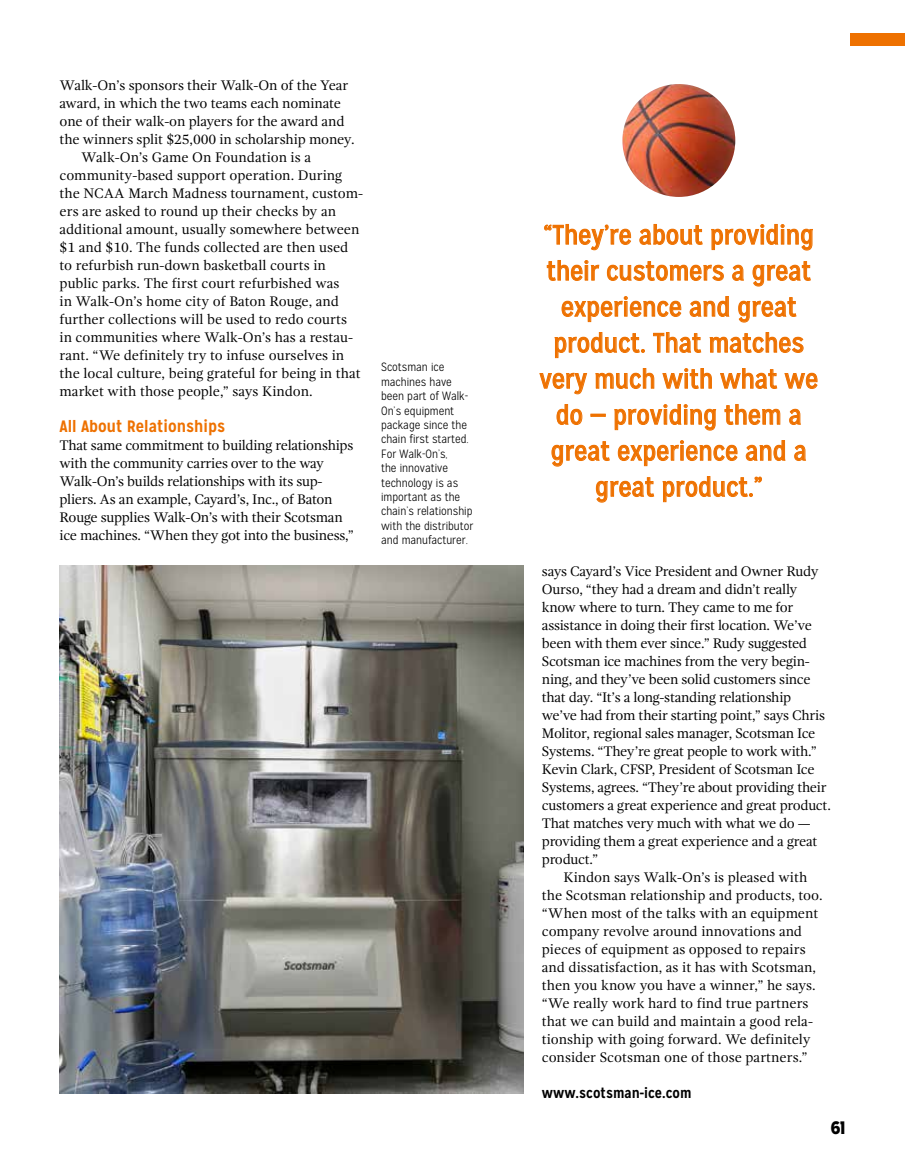
<style>
.page{position:relative;width:905px;height:1175px;background:#fff}
.page>*{position:absolute;margin:0;border:0;box-sizing:border-box;transform-origin:0 0}
.t1{font:27px/36px "Mission Gothic";color:#ee7100;text-align:center}
.t2{font:900 18px "Mission Gothic";color:#000}
.t3{font:700 16.5px "Mission Gothic";color:#ee7100}
.t4{font:14.25px/18px "Gandhi Serif";letter-spacing:-.02em;color:#000}
.t5{font:14.25px "Gandhi Serif";color:#000}
.t6{font:700 14.25px "Mission Gothic";color:#000}
.t7{font:300 12px/14.4px "Mission Gothic";color:#000}
</style>
<div class="page">
<div style="left:850px;top:33px;width:54px;height:13px;background:#ee7100"></div>
<img style="left:60px;top:565px;width:464px;height:528px">
<svg style="left:544px;top:224px;width:87px;height:26px"></svg>
<svg style="left:639px;top:224px;width:64px;height:21px"></svg>
<svg style="left:711px;top:224px;width:102px;height:27px"></svg>
<svg style="left:546px;top:260px;width:53px;height:21px"></svg>
<svg style="left:606px;top:261px;width:118px;height:20px"></svg>
<svg style="left:732px;top:264px;width:12px;height:17px"></svg>
<svg style="left:752px;top:261px;width:59px;height:26px"></svg>
<svg style="left:561px;top:296px;width:120px;height:26px"></svg>
<svg style="left:689px;top:296px;width:40px;height:21px"></svg>
<svg style="left:738px;top:297px;width:58px;height:26px"></svg>
<svg style="left:554px;top:332px;width:90px;height:26px"></svg>
<svg style="left:653px;top:332px;width:48px;height:21px"></svg>
<svg style="left:709px;top:332px;width:94px;height:21px"></svg>
<svg style="left:539px;top:372px;width:48px;height:22px"></svg>
<svg style="left:595px;top:368px;width:59px;height:21px"></svg>
<svg style="left:662px;top:368px;width:50px;height:21px"></svg>
<svg style="left:720px;top:368px;width:57px;height:21px"></svg>
<svg style="left:784px;top:372px;width:33px;height:17px"></svg>
<svg style="left:556px;top:404px;width:26px;height:21px"></svg>
<svg style="left:591px;top:414px;width:14px;height:2px"></svg>
<svg style="left:614px;top:404px;width:102px;height:27px"></svg>
<svg style="left:724px;top:404px;width:56px;height:21px"></svg>
<svg style="left:789px;top:408px;width:12px;height:17px"></svg>
<svg style="left:551px;top:441px;width:59px;height:26px"></svg>
<svg style="left:617px;top:440px;width:120px;height:26px"></svg>
<svg style="left:745px;top:440px;width:40px;height:21px"></svg>
<svg style="left:794px;top:444px;width:12px;height:17px"></svg>
<svg style="left:595px;top:477px;width:59px;height:26px"></svg>
<svg style="left:662px;top:476px;width:100px;height:26px"></svg>
<img style="left:622px;top:84px;width:113px;height:113px;border-radius:56px">
<p class="t4" style="left:60px;top:76px;width:290px">Walk-On’s sponsors their Walk-On of the Year</p>
<p class="t4" style="left:60px;top:94px;width:283px">award, in which the two teams each nominate</p>
<p class="t4" style="left:60px;top:112px;width:286px">one of their walk-on players for the award and</p>
<p class="t4" style="left:60px;top:130px;width:297px">the winners split $25,000 in scholarship money.</p>
<p class="t5" style="left:81px;top:149px;width:231px">Walk-On’s Game On Foundation is a</p>
<p class="t5" style="left:60px;top:167px;width:284px">community-based support operation. During</p>
<p class="t5" style="left:60px;top:185px;width:305px">the NCAA March Madness tournament, custom-</p>
<p class="t4" style="left:60px;top:202px;width:278px">ers are asked to round up their checks by an</p>
<p class="t5" style="left:60px;top:221px;width:301px">additional amount, usually somewhere between</p>
<p class="t5" style="left:60px;top:239px;width:290px">$1 and $10. The funds collected are then used</p>
<p class="t5" style="left:60px;top:257px;width:268px">to refurbish run-down basketball courts in</p>
<p class="t5" style="left:60px;top:275px;width:281px">public parks. The first court refurbished was</p>
<p class="t4" style="left:60px;top:292px;width:281px">in Walk-On’s home city of Baton Rouge, and</p>
<p class="t5" style="left:60px;top:311px;width:289px">further collections will be used to redo courts</p>
<p class="t5" style="left:60px;top:329px;width:295px">in communities where Walk-On’s has a restau-</p>
<p class="t5" style="left:60px;top:347px;width:286px">rant. “We definitely try to infuse ourselves in</p>
<p class="t5" style="left:60px;top:365px;width:303px">the local culture, being grateful for being in that</p>
<p class="t4" style="left:60px;top:382px;width:254px">market with those people,” says Kindon.</p>
<p class="t3" style="left:60px;top:416px;width:167px">All About Relationships</p>
<p class="t4" style="left:60px;top:436px;width:296px">That same commitment to building relationships with the community carries over to the way Walk-On’s builds relationships with its sup&shy;pliers. As an example, Cayard’s, Inc., of Baton Rouge supplies Walk-On’s with their Scotsman ice machines. “When they got into the business,”</p>
<p class="t7" style="left:381px;top:360px;width:94px">Scotsman ice machines have been part of Walk-<br>On’s equipment package since the chain first started.<br>For Walk-On’s,<br>the innovative technology is as important as the chain’s relationship with the distributor and manufacturer.</p>
<h1 class="t1" style="left:539px;top:217px;width:280px">“They’re about providing their customers a great experience and great product. That matches very much with what we do — providing them a great experience and a great product.”</h1>
<p class="t4" style="left:542px;top:562px;width:278px">says Cayard’s Vice President and Owner Rudy</p>
<p class="t4" style="left:542px;top:580px;width:257px">Ourso, “they had a dream and didn’t really</p>
<p class="t4" style="left:542px;top:598px;width:253px">know where to turn. They came to me for</p>
<p class="t4" style="left:542px;top:616px;width:271px">assistance in doing their first location. We’ve</p>
<p class="t4" style="left:542px;top:634px;width:267px">been with them ever since.” Rudy suggested</p>
<p class="t4" style="left:542px;top:652px;width:269px">Scotsman ice machines from the very begin-</p>
<p class="t4" style="left:542px;top:670px;width:270px">ning, and they’ve been solid customers since</p>
<p class="t4" style="left:542px;top:688px;width:251px">that day. “It’s a long-standing relationship</p>
<p class="t4" style="left:542px;top:706px;width:284px">we’ve had from their starting point,” says Chris</p>
<p class="t4" style="left:542px;top:724px;width:275px">Molitor, regional sales manager, Scotsman Ice</p>
<p class="t4" style="left:542px;top:742px;width:276px">Systems. “They’re great people to work with.”</p>
<p class="t4" style="left:542px;top:760px;width:274px">Kevin Clark, CFSP, President of Scotsman Ice</p>
<p class="t4" style="left:542px;top:778px;width:286px">Systems, agrees. “They’re about providing their</p>
<p class="t4" style="left:542px;top:796px;width:290px">customers a great experience and great product.</p>
<p class="t4" style="left:542px;top:814px;width:270px">That matches very much with what we do —</p>
<p class="t4" style="left:542px;top:832px;width:277px">providing them a great experience and a great</p>
<p class="t4" style="left:542px;top:850px;width:58px">product.”</p>
<p class="t5" style="left:563px;top:869px;width:245px">Kindon says Walk-On’s is pleased with</p>
<p class="t5" style="left:542px;top:887px;width:282px">the Scotsman relationship and products, too.</p>
<p class="t5" style="left:542px;top:905px;width:278px">“When most of the talks with an equipment</p>
<p class="t4" style="left:542px;top:922px;width:262px">company revolve around innovations and</p>
<p class="t4" style="left:542px;top:940px;width:265px">pieces of equipment as opposed to repairs</p>
<p class="t5" style="left:542px;top:959px;width:276px">and dissatisfaction, as it has with Scotsman,</p>
<p class="t4" style="left:542px;top:976px;width:275px">then you know you have a winner,” he says.</p>
<p class="t5" style="left:542px;top:995px;width:268px">“We really work hard to find true partners</p>
<p class="t5" style="left:542px;top:1013px;width:272px">that we can build and maintain a good rela-</p>
<p class="t5" style="left:542px;top:1031px;width:270px">tionship with going forward. We definitely</p>
<p class="t5" style="left:542px;top:1049px;width:267px">consider Scotsman one of those partners.”</p>
<p class="t6" style="left:542px;top:1084px;width:151px">www.scotsman-ice.com</p>
<p class="t2" style="left:830px;top:1116px;width:16px">61</p>
</div>
